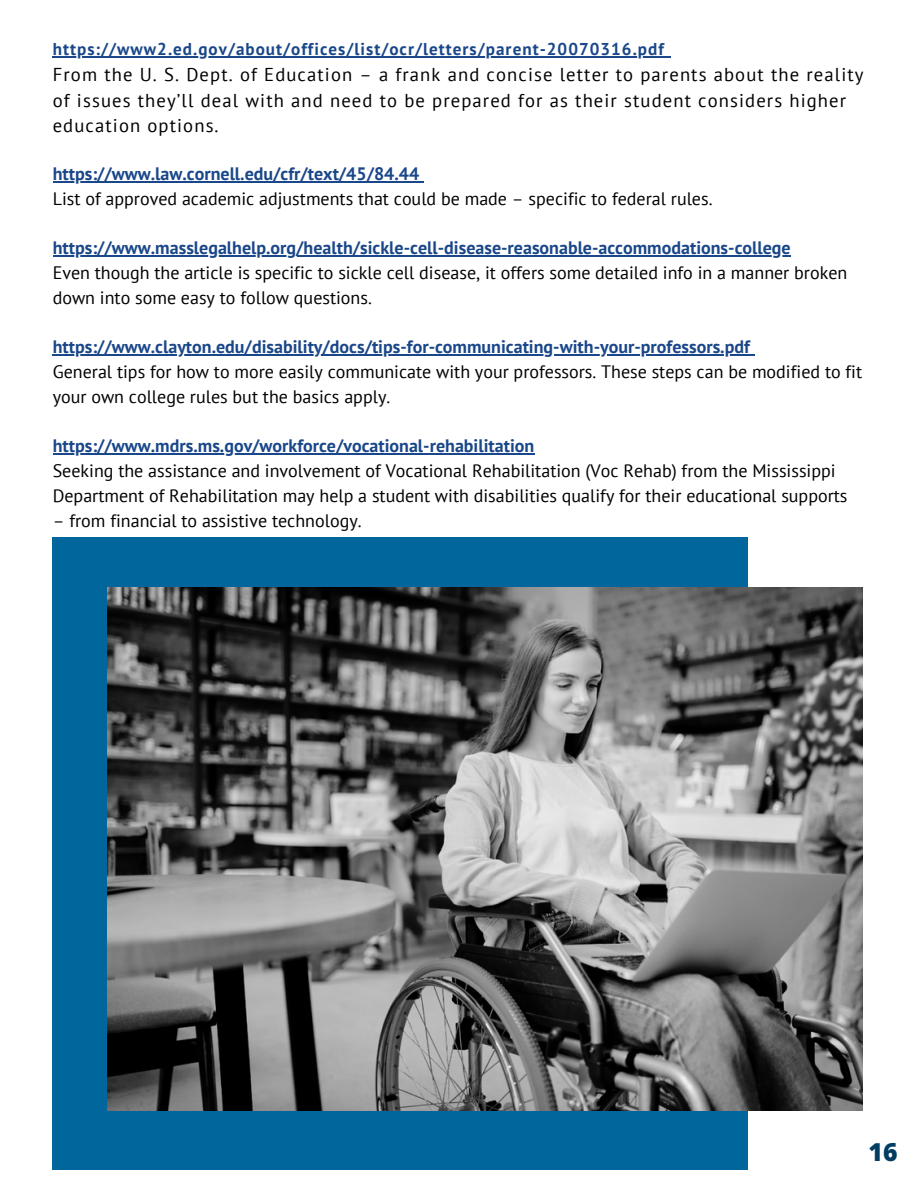
<style>
.page{position:relative;width:918px;height:1188px;background:#fff}
.page>*{position:absolute;margin:0;border:0;box-sizing:border-box;transform-origin:0 0}
.t1{font:800 24.75px "Open Sans";color:#003d62}
.t2{font:18.6px/25.8px "PT Sans";letter-spacing:.06em;color:#000}
.t3{font:18px/24.8px "PT Sans";color:#000}
.t4{font:700 18px "PT Sans";color:#1a4789}
.t5{font:700 17.1px "PT Sans";letter-spacing:.06em;color:#1a4789}
</style>
<div class="page">
<div style="left:53px;top:537px;width:695px;height:632px;background:#00669b"></div>
<img style="left:107px;top:587px;width:755px;height:523px">
<hr style="left:53px;top:181px;width:366px;height:1px;background:#1a4789">
<hr style="left:53px;top:255px;width:738px;height:2px;background:#1a4789">
<hr style="left:53px;top:354px;width:697px;height:2px;background:#1a4789">
<hr style="left:53px;top:453px;width:481px;height:2px;background:#1a4789">
<hr style="left:53px;top:56px;width:612px;height:1px;background:#1a4789">
<p class="t5" style="left:53px;top:37px;width:613px">https://www2.ed.gov/about/offices/list/ocr/letters/parent-20070316.pdf</p>
<p class="t2" style="left:53px;top:61px;width:812px">From the U. S. Dept. of Education – a frank and concise letter to parents about the reality of issues they’ll deal with and need to be prepared for as their student considers higher education options.</p>
<p class="t4" style="left:53px;top:162px;width:368px">https://www.law.cornell.edu/cfr/text/45/84.44</p>
<p class="t3" style="left:53px;top:186px;width:661px">List of approved academic adjustments that could be made – specific to federal rules.</p>
<p class="t4" style="left:53px;top:236px;width:739px">https://www.masslegalhelp.org/health/sickle-cell-disease-reasonable-accommodations-college</p>
<p class="t3" style="left:53px;top:260px;width:796px">Even though the article is specific to sickle cell disease, it offers some detailed info in a manner broken down into some easy to follow questions.</p>
<p class="t4" style="left:53px;top:335px;width:699px">https://www.clayton.edu/disability/docs/tips-for-communicating-with-your-professors.pdf</p>
<p class="t3" style="left:53px;top:359px;width:811px">General tips for how to more easily communicate with your professors. These steps can be modified to fit your own college rules but the basics apply.</p>
<p class="t4" style="left:53px;top:434px;width:483px">https://www.mdrs.ms.gov/workforce/vocational-rehabilitation</p>
<p class="t3" style="left:53px;top:458px;width:796px">Seeking the assistance and involvement of Vocational Rehabilitation (Voc Rehab) from the Mississippi<br>Department of Rehabilitation may help a student with disabilities qualify for their educational supports</p>
<p class="t3" style="left:53px;top:508px;width:310px">– from financial to assistive technology.</p>
<p class="t1" style="left:869px;top:1134px;width:30px">16</p>
</div>
